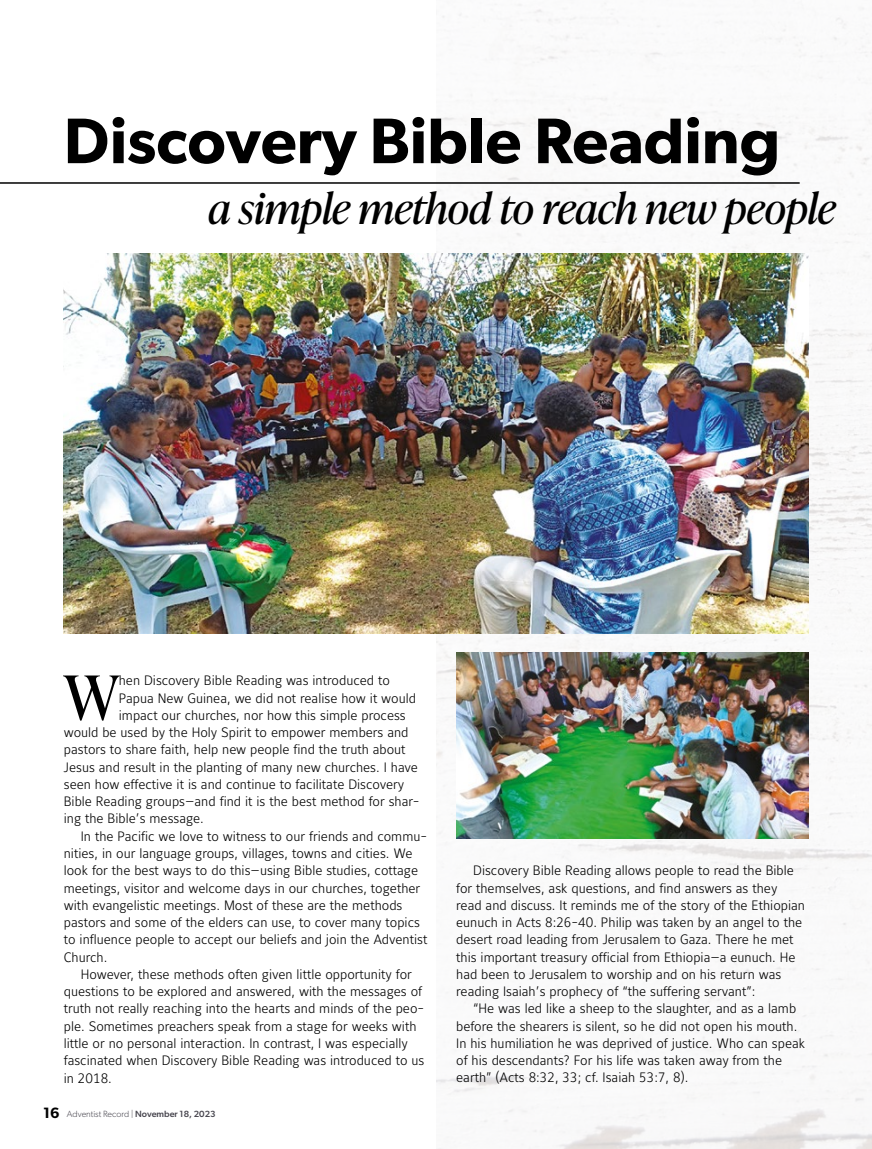
<style>
.page{position:relative;width:872px;height:1149px;background:#fff}
.page>*{position:absolute;margin:0;border:0;box-sizing:border-box;transform-origin:0 0}
.t1{font:600 64.5px "Gibson";color:#000}
.t2{font:60.9px "Ivy Presto Headline";color:#000}
.t3{font:italic 42px "Ivy Presto Headline";color:#000}
.t4{font:13.5px/17.2px "Maurea Light Tf";color:#000}
.t5{font:300 9px "Gibson";color:#48464f}
.s1{font-weight:600;font-size:15px;color:#000}
.s2{font-weight:500}
</style>
<div class="page">
<img style="left:436px;top:3px;width:436px;height:1145px">
<img style="left:456px;top:652px;width:352px;height:186px">
<img style="left:64px;top:254px;width:744px;height:379px">
<hr style="left:0;top:182px;width:799px;height:2px;background:#000">
<h1 class="t1" style="left:64px;top:102px;width:718px">Discovery Bible Reading</h1>
<h3 class="t3" style="left:208px;top:178px;width:629px">a simple method to reach new people</h3>
<h2 class="t2" style="left:64px;top:653px;width:56px">W</h2>
<p class="t4" style="left:119px;top:672px;width:273px">hen Discovery Bible Reading was introduced to</p>
<p class="t4" style="left:119px;top:689px;width:299px">Papua New Guinea, we did not realise how it would</p>
<p class="t4" style="left:119px;top:707px;width:288px">impact our churches, nor how this simple process</p>
<p class="t4" style="left:64px;top:724px;width:346px">would be used by the Holy Spirit to empower members and</p>
<p class="t4" style="left:64px;top:741px;width:343px">pastors to share faith, help new people find the truth about</p>
<p class="t4" style="left:64px;top:758px;width:356px">Jesus and result in the planting of many new churches. I have</p>
<p class="t4" style="left:64px;top:776px;width:342px">seen how effective it is and continue to facilitate Discovery</p>
<p class="t4" style="left:64px;top:793px;width:357px">Bible Reading groups—and find it is the best method for shar-</p>
<p class="t4" style="left:64px;top:810px;width:142px">ing the Bible’s message.</p>
<p class="t4" style="left:81px;top:827px;width:348px">In the Pacific we love to witness to our friends and commu-</p>
<p class="t4" style="left:64px;top:845px;width:350px">nities, in our language groups, villages, towns and cities. We</p>
<p class="t4" style="left:64px;top:862px;width:356px">look for the best ways to do this—using Bible studies, cottage</p>
<p class="t4" style="left:64px;top:879px;width:358px">meetings, visitor and welcome days in our churches, together</p>
<p class="t4" style="left:64px;top:896px;width:340px">with evangelistic meetings. Most of these are the methods</p>
<p class="t4" style="left:64px;top:914px;width:358px">pastors and some of the elders can use, to cover many topics</p>
<p class="t4" style="left:64px;top:931px;width:365px">to influence people to accept our beliefs and join the Adventist</p>
<p class="t4" style="left:64px;top:948px;width:45px">Church.</p>
<p class="t4" style="left:81px;top:965px;width:332px">However, these methods often given little opportunity for</p>
<p class="t4" style="left:64px;top:983px;width:360px">questions to be explored and answered, with the messages of</p>
<p class="t4" style="left:64px;top:1000px;width:362px">truth not really reaching into the hearts and minds of the peo-</p>
<p class="t4" style="left:64px;top:1017px;width:354px">ple. Sometimes preachers speak from a stage for weeks with</p>
<p class="t4" style="left:64px;top:1035px;width:345px">little or no personal interaction. In contrast, I was especially</p>
<p class="t4" style="left:64px;top:1052px;width:362px">fascinated when Discovery Bible Reading was introduced to us</p>
<p class="t4" style="left:64px;top:1069px;width:50px">in 2018.</p>
<p class="t5" style="left:43px;top:1107px;width:174px"><span class="s1">16</span> Adventist Record | <span class="s2">November 18, 2023</span></p>
<p class="t4" style="left:456px;top:862px;width:350px;text-indent:17px">Discovery Bible Reading allows people to read the Bible for themselves, ask questions, and find answers as they read and discuss. It reminds me of the story of the Ethiopian eunuch in Acts 8:26-40. Philip was taken by an angel to the desert road leading from Jerusalem to Gaza. There he met this important treasury official from Ethiopia—a eunuch. He had been to Jerusalem to worship and on his return was reading Isaiah’s prophecy of “the suffering servant”:</p>
<p class="t4" style="left:456px;top:1000px;width:350px;text-indent:17px">“He was led like a sheep to the slaughter, and as a lamb before the shearers is silent, so he did not open his mouth.<br>In his humiliation he was deprived of justice. Who can speak of his descendants? For his life was taken away from the earth” (Acts 8:32, 33; cf. Isaiah 53:7, 8).</p>
</div>
